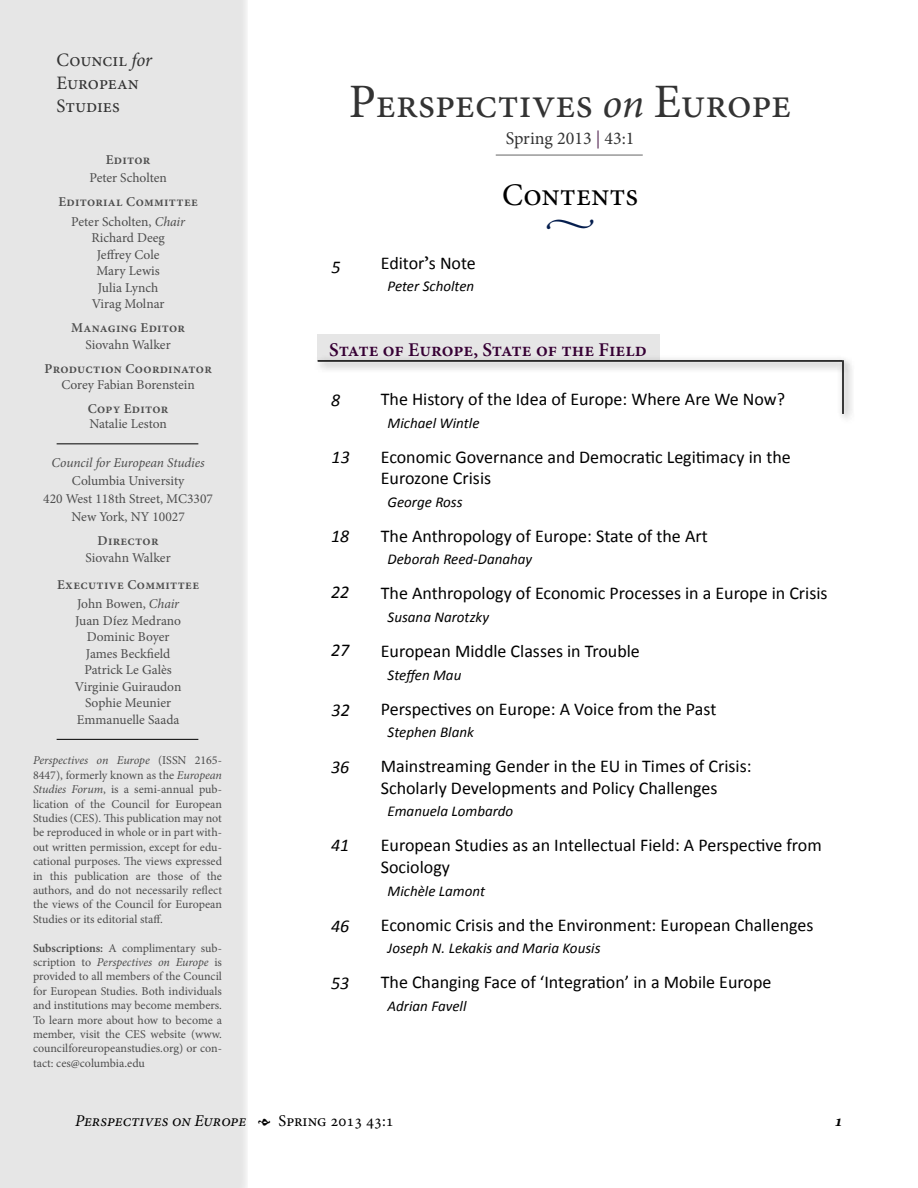
<style>
.page{position:relative;width:918px;height:1188px;background:#fff}
.page>*{position:absolute;margin:0;border:0;box-sizing:border-box;transform-origin:0 0}
.t1{font:42px "Minion Pro";color:#333}
.t2{font:31.5px "Minion Pro";color:#000}
.t3{font:30px "Minion Pro";color:#051e4e}
.t4{font:600 19.5px "Minion Pro";letter-spacing:-.005em;color:#360034}
.t5{font:19.05px/22.8px "Minion Pro";color:#333}
.t6{font:18px/21.6px "Calibri";color:#000}
.t7{font:italic 18px "Calibri";color:#000}
.t8{font:18px "Minion Pro";color:#333}
.t9{font:italic 16.5px "Minion Pro";color:#000}
.t10{font:italic 700 16.5px "Minion Pro";color:#000}
.t11{font:italic 15px "Calibri";color:#000}
.t12{font:13.5px/16.5px "Minion Pro";color:#4d4d4d;text-align:center}
.t13{font:600 13.5px/19.5px "Minion Pro";letter-spacing:.02em;color:#4d4d4d;text-align:center}
.t14{font:italic 13.5px "Minion Pro";letter-spacing:-.01em;color:#4d4d4d}
.t15{font:12px/14.4px "Minion Pro";color:#4d4d4d;text-align:justify}
.s1{font-style:italic}
.s2{font-weight:400}
.s3{font-weight:400;font-style:italic}
.s4{font-weight:600}
.s5{font-size:48px}
.s6{color:#5e335d}
.s7{font-family:"Minion Pro";font-weight:700}
.s8{font-style:normal}
</style>
<div class="page">
<div style="left:0;top:0;width:248px;height:1188px;background:#e6e6e6"></div>
<hr style="left:496px;top:154px;width:147px;height:2px;background:#999">
<hr style="left:57px;top:443px;width:141px;height:1px;background:#000">
<hr style="left:57px;top:739px;width:141px;height:1px;background:#000">
<div style="left:318px;top:334px;width:342px;height:26px;background:#e6e6e6"></div>
<div style="left:313px;top:355px;width:539px;height:18px;background:#000;opacity:.75"></div>
<hr style="left:318px;top:360px;width:524px;height:2px;background:#000">
<div style="left:837px;top:356px;width:18px;height:68px;background:#000;opacity:.75"></div>
<hr style="left:842px;top:360px;width:2px;height:54px;background:#000">
<h3 class="t5" style="left:57px;top:49px;width:98px">Council <span class="s1">for<br></span>European<br>Studies</h3>
<p class="t13" style="left:106px;top:150px;width:46px">Editor</p>
<p class="t12" style="left:90px;top:170px;width:79px">Peter Scholten</p>
<p class="t13" style="left:58px;top:192px;width:141px">Editorial Committee<br><span class="s2">Peter Scholten,</span> <span class="s3">Chair</span></p>
<p class="t12" style="left:91px;top:230px;width:75px">Richard Deeg<br>Jeffrey Cole<br>Mary Lewis<br>Julia Lynch<br>Virag Molnar</p>
<p class="t13" style="left:71px;top:318px;width:116px">Managing Editor</p>
<p class="t12" style="left:86px;top:336px;width:87px">Siovahn Walker</p>
<p class="t13" style="left:44px;top:359px;width:169px">Production Coordinator</p>
<p class="t12" style="left:61px;top:377px;width:135px">Corey Fabian Borenstein</p>
<p class="t13" style="left:88px;top:399px;width:82px">Copy Editor</p>
<p class="t12" style="left:89px;top:416px;width:79px">Natalie Leston</p>
<p class="t14" style="left:52px;top:454px;width:155px">Council for European Studies</p>
<p class="t12" style="left:43px;top:472px;width:171px;line-height:18px">Columbia University<br>420 West 118th Street, MC3307<br>New York, NY 10027</p>
<p class="t13" style="left:98px;top:531px;width:63px">Director</p>
<p class="t12" style="left:86px;top:549px;width:87px">Siovahn Walker</p>
<p class="t13" style="left:57px;top:575px;width:144px">Executive Committee<br><span class="s2">John Bowen,</span> <span class="s3">Chair</span></p>
<p class="t12" style="left:75px;top:612px;width:108px">Juan Díez Medrano<br>Dominic Boyer<br>James Beckfield<br>Patrick Le Galès<br>Virginie Guiraudon<br>Sophie Meunier<br>Emmanuelle Saada</p>
<p class="t15" style="left:33px;top:753px;width:191px"><span class="s1">Perspectives on Europe</span> (ISSN 2165- 8447), formerly known as the <span class="s1">European Studies Forum</span>, is a semi-annual pub&shy;lication of the Council for European Studies (CES). This publication may not be reproduced in whole or in part with&shy;out written permission, except for edu&shy;cational purposes. The views expressed in this publication are those of the authors, and do not necessarily reflect the views of the Council for European Studies or its editorial staff.</p>
<p class="t15" style="left:33px;top:941px;width:191px"><span class="s4">Subscriptions:</span> A complimentary sub&shy;scription to <span class="s1">Perspectives on Europe</span> is provided to all members of the Council for European Studies. Both individuals and institutions may become members.<br>To learn more about how to become a member, visit the CES website (www. councilforeuropeanstudies.org) or con&shy;tact: ces@columbia.edu</p>
<h1 class="t1" style="left:349px;top:75px;width:444px"><span class="s5">P</span>erspectives <span class="s1">on</span> <span class="s5">E</span>urope</h1>
<h3 class="t8" style="left:506px;top:127px;width:130px">Spring 2013 <span class="s6">|</span> 43:1</h3>
<h3 class="t7" style="left:332px;top:255px;width:11px">5</h3>
<h3 class="t6" style="left:381px;top:252px;width:97px">Editor<span class="s7">’</span>s Note</h3>
<p class="t11" style="left:388px;top:276px;width:88px">Peter Scholten</p>
<h2 class="t2" style="left:502px;top:174px;width:138px">Contents</h2>
<h3 class="t3" style="left:545px;top:201px;width:52px">•</h3>
<h3 class="t4" style="left:329px;top:336px;width:319px">State of Europe, State of the Field</h3>
<h3 class="t7" style="left:331px;top:387px;width:11px">8</h3>
<h3 class="t7" style="left:332px;top:444px;width:20px">13</h3>
<h3 class="t7" style="left:331px;top:524px;width:20px">18</h3>
<h3 class="t7" style="left:331px;top:580px;width:20px">22</h3>
<h3 class="t7" style="left:331px;top:638px;width:20px">27</h3>
<h3 class="t7" style="left:332px;top:698px;width:20px">32</h3>
<h3 class="t7" style="left:331px;top:754px;width:20px">36</h3>
<h3 class="t7" style="left:331px;top:833px;width:20px">41</h3>
<h3 class="t7" style="left:331px;top:913px;width:20px">46</h3>
<h3 class="t7" style="left:331px;top:971px;width:20px">53</h3>
<h3 class="t6" style="left:381px;top:388px;width:406px">The History of the Idea of Europe: Where Are We Now?</h3>
<p class="t11" style="left:388px;top:412px;width:93px">Michael Wintle</p>
<h3 class="t6" style="left:381px;top:446px;width:412px">Economic Governance and Democratic Legitimacy in the<br>Eurozone Crisis</h3>
<p class="t11" style="left:388px;top:492px;width:76px">George Ross</p>
<h3 class="t6" style="left:381px;top:525px;width:328px">The Anthropology of Europe: State of the Art</h3>
<p class="t11" style="left:388px;top:549px;width:146px">Deborah Reed-Danahay</p>
<h3 class="t6" style="left:381px;top:583px;width:448px">The Anthropology of Economic Processes in a Europe in Crisis</h3>
<p class="t11" style="left:388px;top:607px;width:103px">Susana Narotzky</p>
<h3 class="t6" style="left:381px;top:640px;width:261px">European Middle Classes in Trouble</h3>
<p class="t11" style="left:388px;top:664px;width:75px">Steffen Mau</p>
<h3 class="t6" style="left:381px;top:698px;width:337px">Perspectives on Europe: A Voice from the Past</h3>
<p class="t11" style="left:388px;top:722px;width:88px">Stephen Blank</p>
<h3 class="t6" style="left:381px;top:756px;width:372px">Mainstreaming Gender in the EU in Times of Crisis:<br>Scholarly Developments and Policy Challenges</h3>
<p class="t11" style="left:388px;top:801px;width:127px">Emanuela Lombardo</p>
<h3 class="t6" style="left:381px;top:835px;width:442px">European Studies as an Intellectual Field: A Perspective from<br>Sociology</h3>
<p class="t11" style="left:388px;top:880px;width:99px">Michèle Lamont</p>
<h3 class="t6" style="left:381px;top:914px;width:434px">Economic Crisis and the Environment: European Challenges</h3>
<p class="t11" style="left:388px;top:938px;width:214px">Joseph N. Lekakis and Maria Kousis</p>
<h3 class="t6" style="left:381px;top:972px;width:392px">The Changing Face of ‘Integration’ in a Mobile Europe</h3>
<p class="t11" style="left:388px;top:996px;width:80px">Adrian Favell</p>
<h3 class="t9" style="left:75px;top:1110px;width:320px">Perspectives on Europe <span class="s8">• Spring 2013 43:1</span></h3>
<h3 class="t10" style="left:835px;top:1109px;width:10px">1</h3>
</div>
